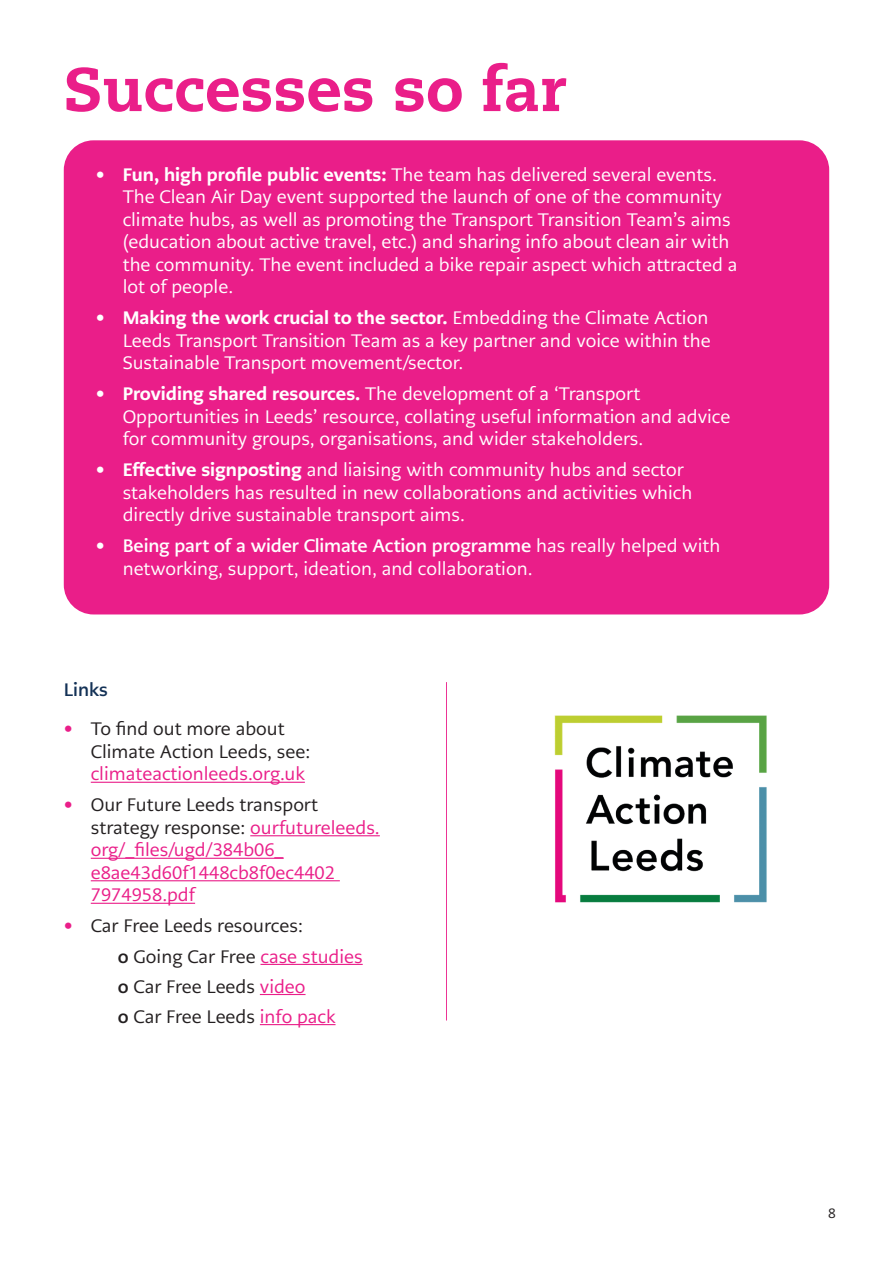
<style>
.page{position:relative;width:893px;height:1263px;background:#fff}
.page>*{position:absolute;margin:0;border:0;box-sizing:border-box;transform-origin:0 0}
.t1{font:800 61.5px "Caecilia LT Pro 85";color:#ea1e89}
.t2{font:18px/22.5px "PMN Caecilia Sans Text";color:#fff}
.t3{font:18px/22.5px "PMN Caecilia Sans Text";color:#ea1e89}
.t4{font:18px/30.2px "PMN Caecilia Sans Text";color:#231f20}
.t5{font:700 18px "PMN Caecilia Sans Text";letter-spacing:.005em;color:#133156}
.t6{font:13.5px "PMN Caecilia Sans Text";color:#231f20}
.s1{font-weight:700}
.s2{font-weight:800}
.s3{font-weight:700;color:#ea1e89}
.s4{color:#231f20}
.s5{color:#ea1e89}
</style>
<div class="page">
<img style="left:554px;top:715px;width:213px;height:188px">
<div style="left:64px;top:140px;width:765px;height:474px;background:#ea1e89;border-radius:30px"></div>
<hr style="left:91px;top:782px;width:214px;height:1px;background:#ea1e89">
<hr style="left:250px;top:835px;width:130px;height:1px;background:#ea1e89">
<hr style="left:91px;top:858px;width:193px;height:1px;background:#ea1e89">
<hr style="left:91px;top:880px;width:249px;height:1px;background:#ea1e89">
<hr style="left:91px;top:903px;width:104px;height:1px;background:#ea1e89">
<hr style="left:260px;top:964px;width:103px;height:1px;background:#ea1e89">
<hr style="left:260px;top:994px;width:46px;height:1px;background:#ea1e89">
<hr style="left:260px;top:1024px;width:76px;height:1px;background:#ea1e89">
<hr style="left:446px;top:682px;width:1px;height:338px;background:#ea1e89">
<h1 class="t1" style="left:64px;top:47px;width:504px">Successes so far</h1>
<p class="t2" style="left:123px;top:163px;width:616px;text-indent:-27px"><span class="s1">•</span> <span class="s2">Fun, high profile public events:</span> The team has delivered several events.<br>The Clean Air Day event supported the launch of one of the community climate hubs, as well as promoting the Transport Transition Team’s aims (education about active travel, etc.) and sharing info about clean air with the community. The event included a bike repair aspect which attracted a lot of people.</p>
<p class="t2" style="left:123px;top:307px;width:590px;text-indent:-27px"><span class="s1">•</span> <span class="s2">Making the work crucial to the sector.</span> Embedding the Climate Action<br>Leeds Transport Transition Team as a key partner and voice within the<br>Sustainable Transport movement/sector.</p>
<p class="t2" style="left:123px;top:383px;width:609px;text-indent:-27px"><span class="s1">•</span> <span class="s2">Providing shared resources.</span> The development of a ‘Transport<br>Opportunities in Leeds’ resource, collating useful information and advice for community groups, organisations, and wider stakeholders.</p>
<p class="t2" style="left:123px;top:459px;width:571px;text-indent:-27px"><span class="s1">•</span> <span class="s2">Effective signposting</span> and liaising with community hubs and sector stakeholders has resulted in new collaborations and activities which directly drive sustainable transport aims.</p>
<p class="t2" style="left:123px;top:535px;width:599px;text-indent:-27px"><span class="s1">• Being part of a wider Climate Action programme</span> has really helped with networking, support, ideation, and collaboration.</p>
<p class="t5" style="left:64px;top:678px;width:46px">Links</p>
<p class="t4" style="left:91px;top:718px;width:221px;line-height:22.5px;text-indent:-27px"><span class="s3">•</span> To find out more about<br>Climate Action Leeds, see:</p>
<p class="t3" style="left:91px;top:763px;width:216px">climateactionleeds.org.uk</p>
<p class="t3" style="left:91px;top:794px;width:291px;text-indent:-27px"><span class="s1">•</span> <span class="s4">Our Future Leeds transport strategy response:</span> ourfutureleeds. org/_files/ugd/384b06_ e8ae43d60f1448cb8f0ec4402<br>7974958.pdf</p>
<p class="t4" style="left:118px;top:911px;width:246px;text-indent:-54px"><span class="s3">•</span> Car Free Leeds resources:<br><span class="s1">o</span> Going Car Free <span class="s5">case studies </span><span class="s1">o</span> Car Free Leeds <span class="s5">video<br></span><span class="s1">o</span> Car Free Leeds <span class="s5">info pack</span></p>
<p class="t6" style="left:828px;top:1205px;width:9px">8</p>
</div>
